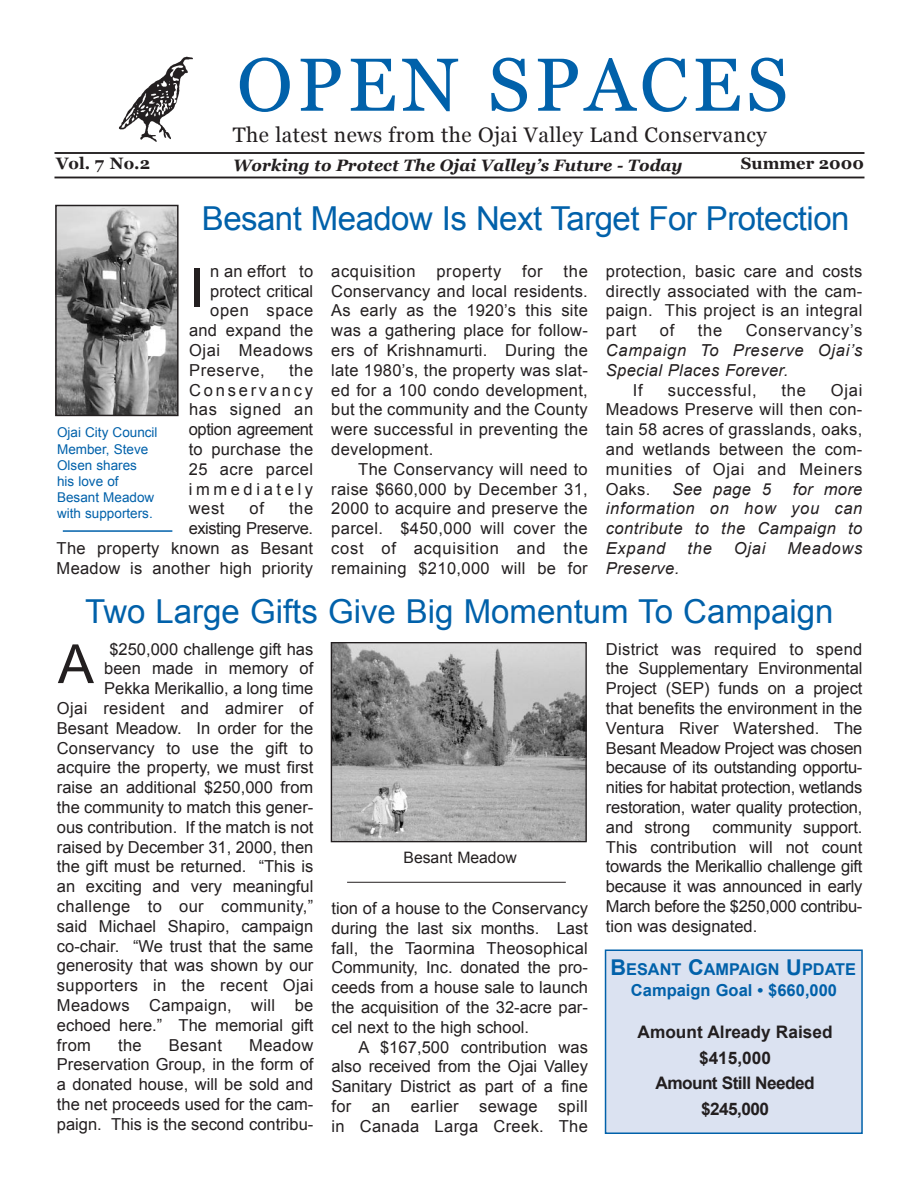
<style>
.page{position:relative;width:918px;height:1188px;background:#fff}
.page>*{position:absolute;margin:0;border:0;box-sizing:border-box;transform-origin:0 0}
.t1{font:75px "Georgia";letter-spacing:.06em;color:#0161aa}
.t2{font:54px "Arial";color:#231f20}
.t3{font:33px "Arial";letter-spacing:-.015em;color:#0161aa}
.t4{font:21px "Georgia";letter-spacing:.02em;color:#231f20}
.t5{font:700 17.25px/25.5px "Arial";color:#231f20;text-align:center}
.t6{font:16.5px/19.8px "Arial";color:#231f20;text-align:justify}
.t7{font:italic 16.5px/19.8px "Arial";letter-spacing:.03em;color:#231f20}
.t8{font:16.5px "Arial";letter-spacing:.02em;color:#231f20}
.t9{font:16.5px "Arial";letter-spacing:.04em;color:#231f20}
.t10{font:italic 700 16.5px "Georgia";color:#231f20}
.t11{font:16.5px "Arial";letter-spacing:.045em;color:#231f20}
.t12{font:700 16.5px "Arial";color:#0161aa}
.t13{font:700 16.5px "Georgia";color:#231f20}
.t14{font:700 16.35px "Arial";color:#0161aa}
.t15{font:15.75px "Arial";color:#231f20}
.t16{font:13.5px/16.2px "Arial";color:#0161aa}
.s1{font-size:21.75px}
</style>
<div class="page">
<div style="left:606px;top:950px;width:256px;height:183px;background:#dbe2f1"></div>
<div style="left:605px;top:950px;width:258px;height:184px;border:2px solid #0161aa"></div>
<img style="left:119px;top:56px;width:74px;height:86px">
<hr style="left:54px;top:152px;width:810px;height:2px;background:#231f20">
<hr style="left:54px;top:177px;width:810px;height:1px;background:#231f20">
<hr style="left:347px;top:882px;width:219px;height:1px;background:#231f20">
<img style="left:58px;top:208px;width:118px;height:205px">
<div style="left:55px;top:205px;width:124px;height:211px;border:2px solid #231f20"></div>
<hr style="left:63px;top:530px;width:109px;height:2px;background:#0161aa">
<img style="left:333px;top:644px;width:252px;height:196px">
<div style="left:331px;top:642px;width:256px;height:200px;border:1px solid #231f20"></div>
<h1 class="t1" style="left:237px;top:42px;width:553px">OPEN SPACES</h1>
<p class="t4" style="left:233px;top:123px;width:535px">The latest news from the Ojai Valley Land Conservancy</p>
<p class="t13" style="left:56px;top:154px;width:96px">Vol. 7 No.2</p>
<p class="t10" style="left:233px;top:156px;width:451px">Working to Protect The Ojai Valley’s Future - Today</p>
<p class="t13" style="left:741px;top:154px;width:125px">Summer 2000</p>
<h3 class="t3" style="left:202px;top:200px;width:649px">Besant Meadow Is Next Target For Protection</h3>
<p class="t6" style="left:210px;top:261px;width:105px">n an effort to</p>
<p class="t6" style="left:210px;top:281px;width:105px">protect critical</p>
<p class="t9" style="left:210px;top:301px;width:104px">open space</p>
<p class="t6" style="left:189px;top:321px;width:126px">and expand the</p>
<p class="t9" style="left:189px;top:341px;width:126px">Ojai Meadows</p>
<p class="t9" style="left:189px;top:361px;width:77px">Preserve,</p>
<h2 class="t2" style="left:189px;top:258px;width:17px">I</h2>
<p class="t6" style="left:189px;top:360px;width:126px;text-indent:100px">the Conservancy has signed an option agreement to purchase the 25 acre parcel immediately west</p>
<p class="t16" style="left:57px;top:425px;width:102px">Ojai City Council<br>Member, Steve<br>Olsen shares his love of<br>Besant Meadow with supporters.</p>
<p class="t6" style="left:250px;top:499px;width:16px">of</p>
<p class="t6" style="left:57px;top:499px;width:258px;text-align:right">the<br>existing Preserve.<br>The property known as Besant<br>Meadow is another high priority</p>
<p class="t9" style="left:331px;top:262px;width:86px">acquisition</p>
<p class="t9" style="left:436px;top:262px;width:67px">property</p>
<p class="t6" style="left:522px;top:261px;width:22px">for</p>
<p class="t6" style="left:331px;top:261px;width:258px;text-indent:232px">the Conservancy and local residents.<br>As early as the 1920’s this site was a gathering place for follow&shy;ers of Krishnamurti. During the late 1980’s, the property was slat&shy;ed for a 100 condo development, but the community and the County were successful in preventing the development.</p>
<p class="t6" style="left:331px;top:459px;width:258px;text-indent:27px">The Conservancy will need to raise $660,000 by December 31, 2000 to acquire and preserve the parcel. $450,000 will cover the cost of acquisition and the remaining $210,000 will be for</p>
<p class="t6" style="left:606px;top:261px;width:258px">protection, basic care and costs directly associated with the cam&shy;paign. This project is an integral part</p>
<p class="t6" style="left:660px;top:321px;width:16px">of</p>
<p class="t6" style="left:698px;top:321px;width:26px">the</p>
<p class="t11" style="left:746px;top:321px;width:118px">Conservancy’s</p>
<p class="t7" style="left:606px;top:340px;width:258px">Campaign To Preserve Ojai’s<br>Special Places Forever.</p>
<p class="t6" style="left:633px;top:380px;width:11px">If</p>
<p class="t11" style="left:668px;top:381px;width:90px">successful,</p>
<p class="t6" style="left:782px;top:380px;width:26px">the</p>
<p class="t6" style="left:606px;top:380px;width:258px;text-indent:225px">Ojai Meadows Preserve will then con&shy;tain 58 acres of grasslands, oaks, and wetlands between the com&shy;munities of Ojai and Meiners Oaks.</p>
<p class="t7" style="left:606px;top:479px;width:258px;text-align:justify;text-indent:187px">for more information on how you can contribute to the Campaign to Expand</p>
<p class="t7" style="left:672px;top:479px;width:101px">See page 5</p>
<p class="t7" style="left:688px;top:538px;width:26px">the</p>
<p class="t7" style="left:734px;top:538px;width:33px">Ojai</p>
<p class="t7" style="left:787px;top:538px;width:77px">Meadows</p>
<p class="t7" style="left:606px;top:558px;width:75px">Preserve.</p>
<h3 class="t3" style="left:85px;top:593px;width:750px">Two Large Gifts Give Big Momentum To Campaign</h3>
<h2 class="t2" style="left:58px;top:634px;width:38px">A</h2>
<p class="t6" style="left:109px;top:639px;width:205px">$250,000 challenge gift has</p>
<p class="t6" style="left:104px;top:659px;width:211px">been made in memory of</p>
<p class="t6" style="left:104px;top:679px;width:211px">Pekka Merikallio, a long time</p>
<p class="t8" style="left:57px;top:699px;width:258px">Ojai resident and admirer of</p>
<p class="t6" style="left:57px;top:718px;width:258px">Besant Meadow. In order for the</p>
<p class="t6" style="left:57px;top:738px;width:258px">Conservancy to use the gift to</p>
<p class="t6" style="left:57px;top:758px;width:258px">acquire the property, we must first</p>
<p class="t6" style="left:57px;top:778px;width:258px">raise an additional $250,000 from</p>
<p class="t6" style="left:57px;top:797px;width:258px">the community to match this gener-</p>
<p class="t6" style="left:57px;top:817px;width:258px">ous contribution. If the match is not</p>
<p class="t6" style="left:57px;top:837px;width:258px">raised by December 31, 2000, then</p>
<p class="t6" style="left:57px;top:857px;width:258px">the gift must be returned. “This is</p>
<p class="t6" style="left:57px;top:877px;width:258px">an exciting and very meaningful</p>
<p class="t8" style="left:57px;top:897px;width:258px">challenge to our community,”</p>
<p class="t6" style="left:57px;top:916px;width:258px">said Michael Shapiro, campaign</p>
<p class="t6" style="left:57px;top:936px;width:258px">co-chair. “We trust that the same</p>
<p class="t6" style="left:57px;top:956px;width:258px">generosity that was shown by our</p>
<p class="t8" style="left:57px;top:976px;width:258px">supporters in the recent Ojai</p>
<p class="t8" style="left:57px;top:996px;width:258px">Meadows Campaign, will be</p>
<p class="t6" style="left:57px;top:1015px;width:258px">echoed here.” The memorial gift</p>
<p class="t6" style="left:57px;top:1035px;width:36px">from</p>
<p class="t6" style="left:118px;top:1035px;width:25px">the</p>
<p class="t6" style="left:169px;top:1035px;width:55px">Besant</p>
<p class="t6" style="left:606px;top:639px;width:258px">District was required to spend the Supplementary Environmental Project (SEP) funds on a project that benefits the environment in the Ventura River Watershed. The Besant Meadow Project was chosen because of its outstanding opportu&shy;nities for habitat protection, wetlands restoration, water quality protection, and strong</p>
<p class="t6" style="left:606px;top:817px;width:258px;text-indent:107px">community support.<br>This contribution will not count towards the Merikallio challenge gift because it was announced in early March before the $250,000 contribu&shy;tion was designated.</p>
<p class="t15" style="left:404px;top:848px;width:115px">Besant Meadow</p>
<p class="t6" style="left:331px;top:898px;width:258px">tion of a house to the Conservancy during the last six months. Last fall, the Taormina Theosophical Community, Inc. donated the pro&shy;ceeds from a house sale to launch the acquisition of the 32-acre par&shy;cel next to the high school.</p>
<p class="t6" style="left:331px;top:1037px;width:258px;text-indent:27px">A $167,500 contribution was also received from the Ojai Valley Sanitary District as part of a fine for an earlier sewage spill in Canada Larga Creek. The</p>
<p class="t14" style="left:610px;top:960px;width:247px"><span class="s1">B</span>ESANT <span class="s1">C</span>AMPAIGN <span class="s1">U</span>PDATE</p>
<p class="t12" style="left:631px;top:981px;width:208px">Campaign Goal • $660,000</p>
<p class="t5" style="left:638px;top:1020px;width:196px">Amount Already Raised $415,000<br>Amount Still Needed $245,000</p>
<p class="t6" style="left:57px;top:1035px;width:258px;text-indent:192px">Meadow Preservation Group, in the form of a donated house, will be sold and the net proceeds used for the cam&shy;paign. This is the second contribu-</p>
</div>
